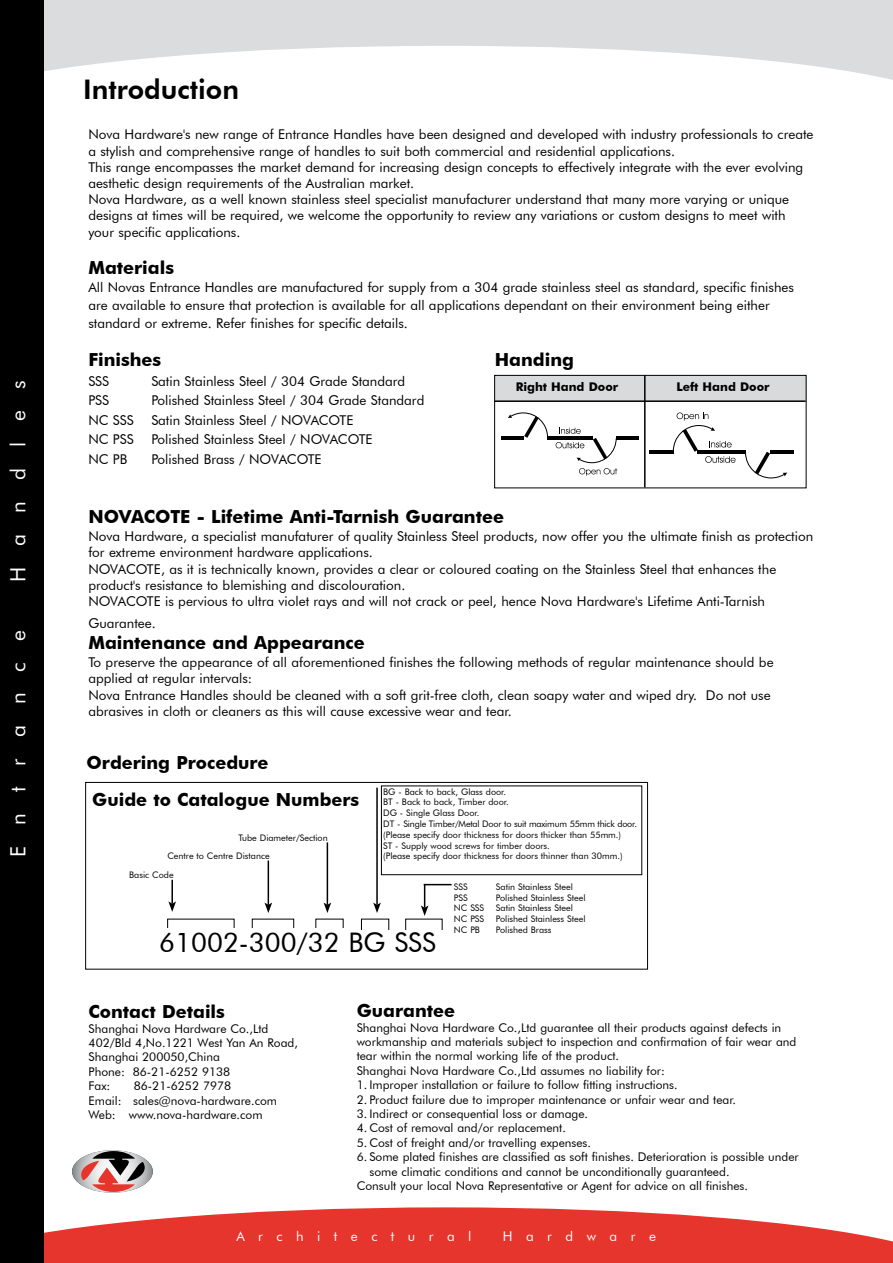
<style>
.page{position:relative;width:893px;height:1263px;background:#fff}
.page>*{position:absolute;margin:0;border:0;box-sizing:border-box;transform-origin:0 0}
.t1{font:27px "Futura BT";color:#000}
.t2{font:800 27px "Futura BT";color:#000}
.t3{font:21px "Futura BT";letter-spacing:1em;color:#fff}
.t4{font:700 18px "Futura BT";color:#000}
.t5{font:13.5px/16.2px "Futura BT";color:#000}
.t6{font:13.5px "Futura BT";letter-spacing:1em;color:#fff}
.t7{font:12px/14.4px "Futura BT";color:#000}
.t8{font:700 12px "Futura BT";color:#000}
.t9{font:9px/10.8px "Futura BT";color:#000}
</style>
<div class="page">
<svg style="left:44px;top:1207px;width:848px;height:56px;fill:#e5352c"></svg>
<svg style="left:44px;top:0;width:848px;height:80px;fill:#dadcde"></svg>
<div style="left:0;top:0;width:44px;height:1263px;background:#000"></div>
<svg style="left:72px;top:1150px;width:81px;height:43px"></svg>
<svg style="left:892px;top:1241px;width:1px;height:22px"></svg>
<svg style="left:892px;top:0;width:1px;height:80px"></svg>
<div style="left:85px;top:782px;width:563px;height:187px;border:1px solid #000"></div>
<hr style="left:171px;top:880px;width:2px;height:24px;background:#000">
<svg style="left:168px;top:901px;width:8px;height:11px"></svg>
<hr style="left:376px;top:788px;width:2px;height:117px;background:#000">
<svg style="left:373px;top:902px;width:8px;height:11px"></svg>
<hr style="left:268px;top:860px;width:1px;height:45px;background:#000">
<svg style="left:264px;top:902px;width:8px;height:11px"></svg>
<hr style="left:327px;top:842px;width:1px;height:63px;background:#000">
<svg style="left:324px;top:902px;width:7px;height:11px"></svg>
<div style="left:381px;top:786px;width:261px;height:89px;border:1px solid #000"></div>
<svg style="left:421px;top:884px;width:31px;height:32px"></svg>
<div style="left:494px;top:375px;width:312px;height:26px;background:#d9dadb"></div>
<div style="left:494px;top:375px;width:312px;height:113px;border:1px solid #000"></div>
<hr style="left:494px;top:400px;width:312px;height:2px;background:#000">
<hr style="left:644px;top:375px;width:2px;height:112px;background:#000">
<hr style="left:501px;top:436px;width:23px;height:4px;background:#000">
<hr style="left:547px;top:436px;width:23px;height:4px;background:#000">
<svg style="left:508px;top:412px;width:40px;height:26px"></svg>
<hr style="left:616px;top:436px;width:22px;height:4px;background:#000">
<svg style="left:556px;top:428px;width:61px;height:47px"></svg>
<hr style="left:650px;top:450px;width:24px;height:4px;background:#000">
<hr style="left:770px;top:450px;width:24px;height:4px;background:#000">
<hr style="left:722px;top:450px;width:24px;height:4px;background:#000">
<svg style="left:745px;top:451px;width:42px;height:28px"></svg>
<svg style="left:672px;top:412px;width:64px;height:51px"></svg>
<h2 class="t3" style="left:5px;top:582px;width:203px;rotate:-90deg">Handles</h2>
<h2 class="t3" style="left:5px;top:857px;width:228px;rotate:-90deg">Entrance</h2>
<h1 class="t2" style="left:83px;top:73px;width:157px">Introduction</h1>
<p class="t5" style="left:88px;top:126px;width:727px">Nova Hardware's new range of Entrance Handles have been designed and developed with industry professionals to create a stylish and comprehensive range of handles to suit both commercial and residential applications.<br>This range encompasses the market demand for increasing design concepts to effectively integrate with the ever evolving aesthetic design requirements of the Australian market.<br>Nova Hardware, as a well known stainless steel specialist manufacturer understand that many more varying or unique designs at times will be required, we welcome the opportunity to review any variations or custom designs to meet with your specific applications.</p>
<h3 class="t4" style="left:88px;top:257px;width:87px">Materials</h3>
<p class="t5" style="left:88px;top:278px;width:707px;line-height:18px">All Novas Entrance Handles are manufactured for supply from a 304 grade stainless steel as standard, specific finishes are available to ensure that protection is available for all applications dependant on their environment being either standard or extreme. Refer finishes for specific details.</p>
<h3 class="t4" style="left:88px;top:349px;width:74px">Finishes</h3>
<h3 class="t4" style="left:495px;top:349px;width:81px">Handing</h3>
<p class="t5" style="left:88px;top:373px;width:22px">SSS</p>
<p class="t5" style="left:151px;top:373px;width:255px">Satin Stainless Steel / 304 Grade Standard</p>
<p class="t5" style="left:88px;top:392px;width:22px">PSS</p>
<p class="t5" style="left:151px;top:392px;width:275px">Polished Stainless Steel / 304 Grade Standard</p>
<p class="t5" style="left:88px;top:412px;width:47px">NC SSS</p>
<p class="t5" style="left:151px;top:412px;width:204px">Satin Stainless Steel / NOVACOTE</p>
<p class="t5" style="left:88px;top:431px;width:47px">NC PSS</p>
<p class="t5" style="left:151px;top:431px;width:223px">Polished Stainless Steel / NOVACOTE</p>
<p class="t5" style="left:88px;top:451px;width:41px">NC PB</p>
<p class="t5" style="left:151px;top:451px;width:172px">Polished Brass / NOVACOTE</p>
<p class="t8" style="left:516px;top:379px;width:104px">Right Hand Door</p>
<p class="t8" style="left:676px;top:379px;width:95px">Left Hand Door</p>
<h3 class="t4" style="left:88px;top:506px;width:417px">NOVACOTE - Lifetime Anti-Tarnish Guarantee</h3>
<p class="t5" style="left:88px;top:528px;width:726px">Nova Hardware, a specialist manufaturer of quality Stainless Steel products, now offer you the ultimate finish as protection for extreme environment hardware applications.<br>NOVACOTE, as it is technically known, provides a clear or coloured coating on the Stainless Steel that enhances the product's resistance to blemishing and discolouration.<br>NOVACOTE is pervious to ultra violet rays and will not crack or peel, hence Nova Hardware's Lifetime Anti-Tarnish</p>
<p class="t5" style="left:88px;top:614px;width:69px">Guarantee.</p>
<h3 class="t4" style="left:88px;top:632px;width:278px">Maintenance and Appearance</h3>
<p class="t5" style="left:88px;top:654px;width:687px">To preserve the appearance of all aforementioned finishes the following methods of regular maintenance should be applied at regular intervals:<br>Nova Entrance Handles should be cleaned with a soft grit-free cloth, clean soapy water and wiped dry. Do not use abrasives in cloth or cleaners as this will cause excessive wear and tear.</p>
<h3 class="t4" style="left:87px;top:752px;width:184px">Ordering Procedure</h3>
<h3 class="t4" style="left:92px;top:789px;width:269px">Guide to Catalogue Numbers</h3>
<p class="t9" style="left:167px;top:828px;width:162px;line-height:18.3px;text-indent:71px">Tube Diameter/Section<br>Centre to Centre Distance</p>
<p class="t9" style="left:129px;top:869px;width:46px">Basic Code</p>
<p class="t9" style="left:383px;top:786px;width:255px">BG - Back to back, Glass door.<br>BT - Back to back, Timber door.<br>DG - Single Glass Door.<br>DT - Single Timber/Metal Door to suit maximum 55mm thick door. (Please specify door thickness for doors thicker than 55mm.)<br>ST - Supply wood screws for timber doors.<br>(Please specify door thickness for doors thinner than 30mm.)</p>
<h1 class="t1" style="left:159px;top:926px;width:278px">61002-300/32 BG SSS</h1>
<p class="t9" style="left:454px;top:881px;width:15px">SSS</p>
<p class="t9" style="left:496px;top:881px;width:78px">Satin Stainless Steel</p>
<p class="t9" style="left:454px;top:892px;width:15px">PSS</p>
<p class="t9" style="left:496px;top:892px;width:91px">Polished Stainless Steel</p>
<p class="t9" style="left:454px;top:903px;width:32px">NC SSS</p>
<p class="t9" style="left:496px;top:903px;width:78px">Satin Stainless Steel</p>
<p class="t9" style="left:454px;top:913px;width:32px">NC PSS</p>
<p class="t9" style="left:496px;top:913px;width:91px">Polished Stainless Steel</p>
<p class="t9" style="left:454px;top:924px;width:28px">NC PB</p>
<p class="t9" style="left:496px;top:924px;width:57px">Polished Brass</p>
<h3 class="t4" style="left:89px;top:1001px;width:138px">Contact Details</h3>
<p class="t7" style="left:89px;top:1021px;width:211px">Shanghai Nova Hardware Co.,Ltd<br>402/Bld 4,No.1221 West Yan An Road,<br>Shanghai 200050,China<br>Phone: 86-21-6252 9138<br>Fax:</p>
<p class="t7" style="left:89px;top:1079px;width:190px;text-indent:45px">86-21-6252 7978<br>Email: sales@nova-hardware.com<br>Web: www.nova-hardware.com</p>
<h3 class="t4" style="left:357px;top:1000px;width:100px">Guarantee</h3>
<p class="t7" style="left:357px;top:1020px;width:441px">Shanghai Nova Hardware Co.,Ltd guarantee all their products against defects in workmanship and materials subject to inspection and confirmation of fair wear and tear within the normal working life of the product.<br>Shanghai Nova Hardware Co.,Ltd assumes no liability for:</p>
<p class="t7" style="left:357px;top:1078px;width:322px">1. Improper installation or failure to follow fitting instructions.</p>
<p class="t7" style="left:357px;top:1092px;width:381px">2. Product failure due to improper maintenance or unfair wear and tear.</p>
<p class="t7" style="left:357px;top:1106px;width:233px">3. Indirect or consequential loss or damage.</p>
<p class="t7" style="left:357px;top:1121px;width:211px">4. Cost of removal and/or replacement.</p>
<p class="t7" style="left:357px;top:1135px;width:236px">5. Cost of freight and/or travelling expenses.</p>
<p class="t7" style="left:357px;top:1150px;width:444px">6. Some plated finishes are classified as soft finishes. Deterioration is possible under</p>
<p class="t7" style="left:369px;top:1164px;width:362px">some climatic conditions and cannot be unconditionally guaranteed.</p>
<p class="t7" style="left:357px;top:1178px;width:393px">Consult your local Nova Representative or Agent for advice on all finishes.</p>
<p class="t6" style="left:236px;top:1228px;width:237px">Architectural</p>
<p class="t6" style="left:503px;top:1228px;width:155px">Hardware</p>
</div>
